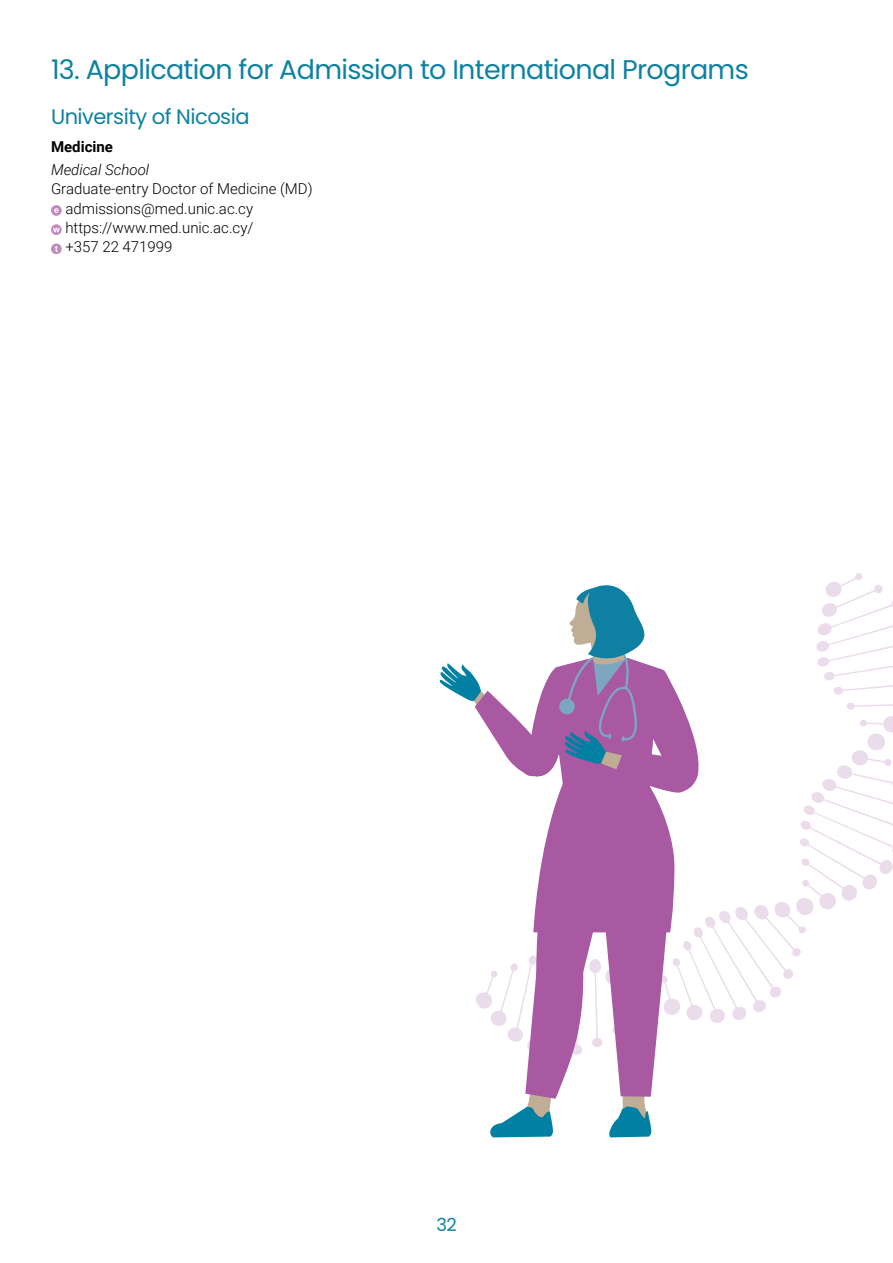
<style>
.page{position:relative;width:893px;height:1263px;background:#fff}
.page>*{position:absolute;margin:0;border:0;box-sizing:border-box;transform-origin:0 0}
.t1{font:27px "Poppins";letter-spacing:-.025em;color:#0e81a3}
.t2{font:21px "Poppins";letter-spacing:-.025em;color:#0e81a3}
.t3{font:18px "Poppins";color:#0e81a3}
.t4{font:300 15px/19.2px "Roboto";color:#000}
.t5{font:italic 300 15px "Roboto";color:#000}
.t6{font:700 15px "Roboto";color:#000}
</style>
<div class="page">
<svg style="left:51px;top:205px;width:11px;height:11px"></svg>
<svg style="left:51px;top:224px;width:11px;height:11px"></svg>
<svg style="left:51px;top:244px;width:11px;height:10px"></svg>
<svg style="left:440px;top:573px;width:453px;height:564px"></svg>
<h1 class="t1" style="left:51px;top:54px;width:699px">13. Application for Admission to International Programs</h1>
<h2 class="t2" style="left:51px;top:105px;width:200px">University of Nicosia</h2>
<p class="t6" style="left:51px;top:136px;width:63px">Medicine</p>
<p class="t5" style="left:51px;top:159px;width:100px">Medical School</p>
<p class="t4" style="left:65px;top:179px;width:249px;text-indent:-14px">Graduate-entry Doctor of Medicine (MD) admissions@med.unic.ac.cy https://www.med.unic.ac.cy/<br>+357 22 471999</p>
<p class="t3" style="left:436px;top:1214px;width:22px">32</p>
</div>
